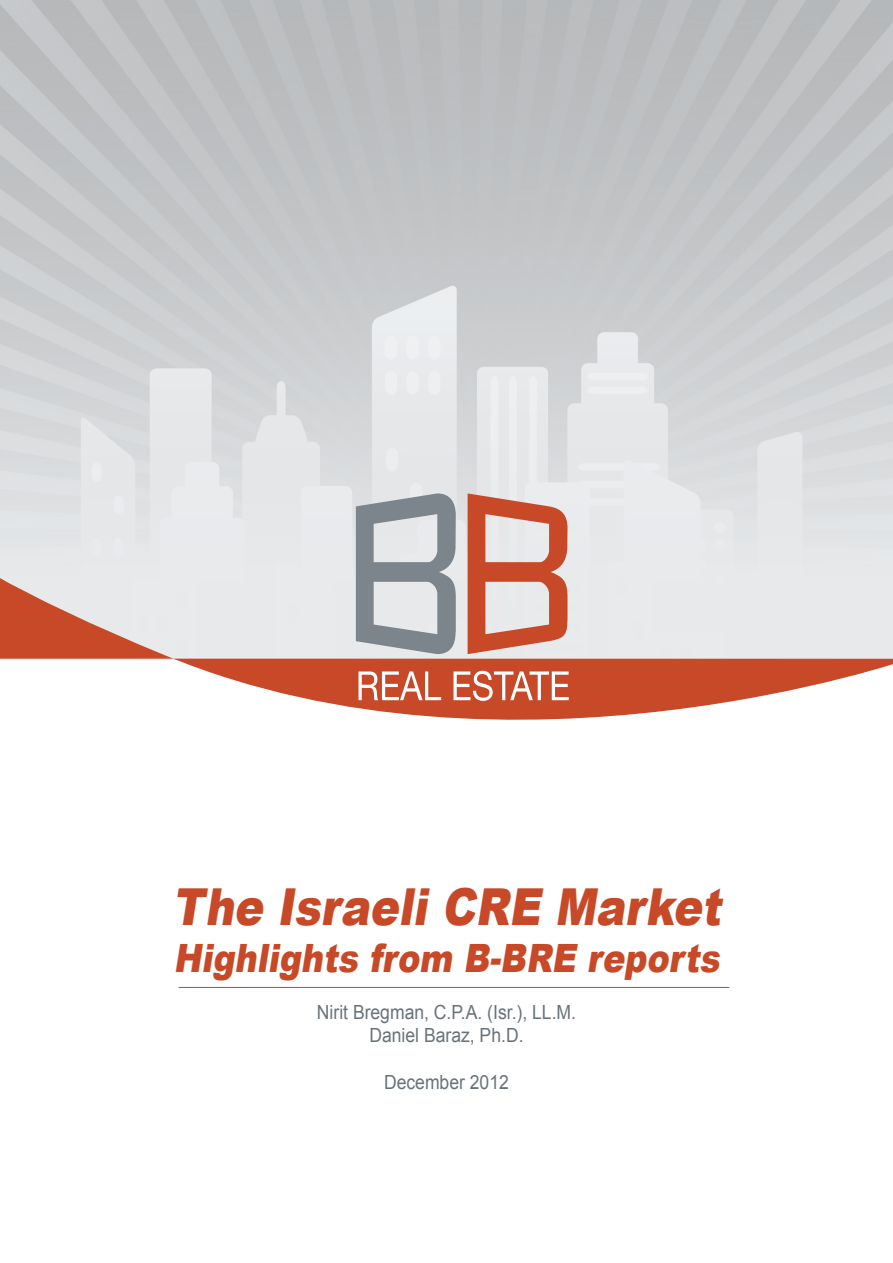
<style>
.page{position:relative;width:893px;height:1263px;background:#fff}
.page>*{position:absolute;margin:0;border:0;box-sizing:border-box;transform-origin:0 0}
.t1{font:italic 900 51px "Arial";color:#c74927;scale:.85 1}
.t2{font:italic 900 39px "Arial";color:#c74927;scale:.85 1}
.t3{font:19.5px "Arial";color:#687379;scale:.9 1}
</style>
<div class="page">
<svg style="left:0;top:472px;width:893px;height:248px;background:#e3cfcb"></svg>
<svg style="left:358px;top:671px;width:83px;height:29px"></svg>
<svg style="left:453px;top:671px;width:116px;height:30px"></svg>
<svg style="left:468px;top:493px;width:99px;height:161px;background:#d69483"></svg>
<svg style="left:356px;top:493px;width:100px;height:161px;background:#aab0b5"></svg>
<hr style="left:179px;top:987px;width:550px;height:1px;background:#c74927">
<p class="t1" style="left:172px;top:870px;width:660px">The Israeli CRE Market</p>
<p class="t2" style="left:173px;top:930px;width:654px">Highlights from B-BRE reports</p>
<p class="t3" style="left:317px;top:999px;width:289px">Nirit Bregman, C.P.A. (Isr.), LL.M.</p>
<p class="t3" style="left:369px;top:1023px;width:173px">Daniel Baraz, Ph.D.</p>
<p class="t3" style="left:384px;top:1070px;width:140px">December 2012</p>
</div>
